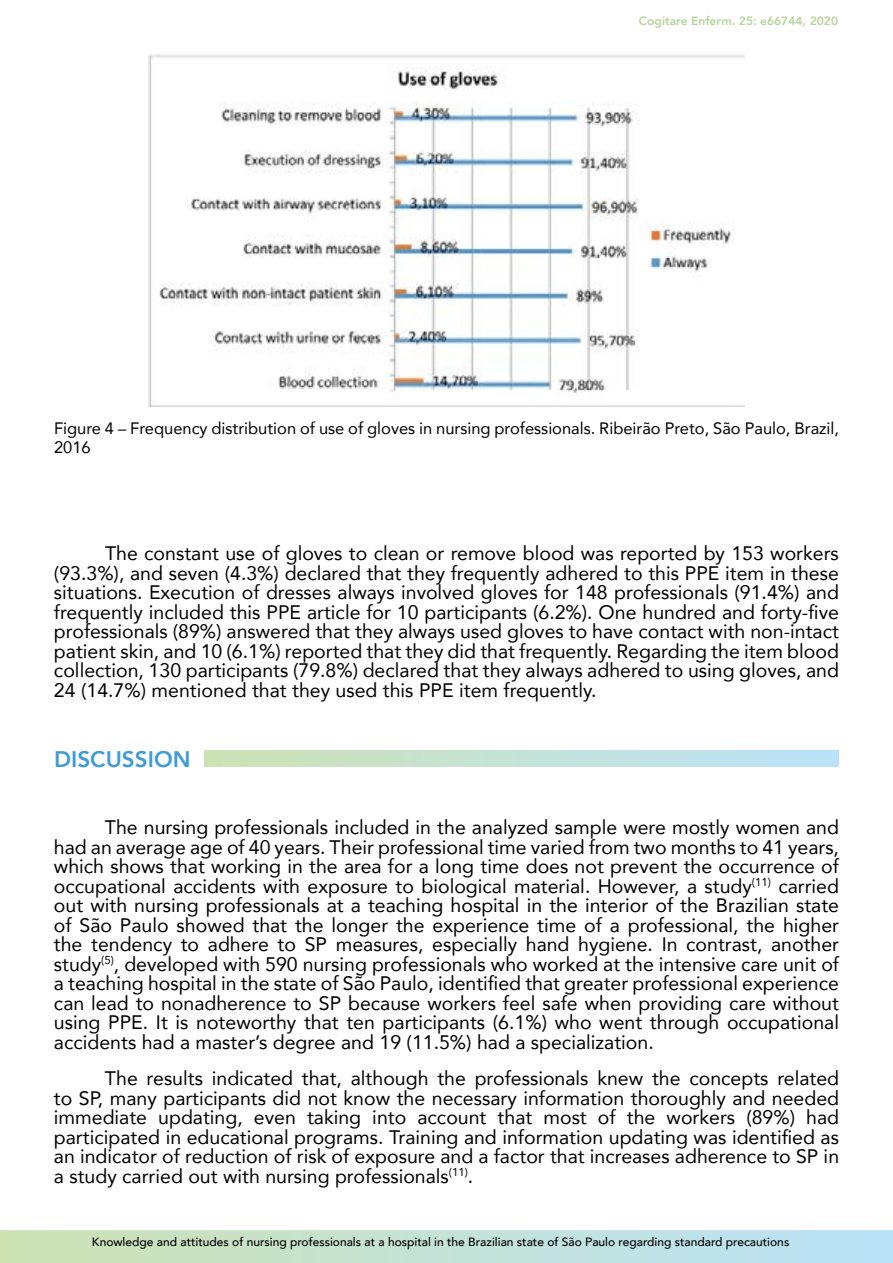
<style>
.page{position:relative;width:893px;height:1263px;background:#fff}
.page>*{position:absolute;margin:0;border:0;box-sizing:border-box;transform-origin:0 0}
.t1{font:800 22.5px "Avenir";color:#409cd4}
.t2{font:19.5px/19.5px "Avenir";color:#000;text-align:justify}
.t3{font:16.5px/18.8px "Avenir";color:#000}
.t4{font:500 12px "Avenir";color:#000}
.t5{font:800 12px "Avenir";color:#b7d69b}
</style>
<div class="page">
<svg style="left:0;top:1230px;width:893px;height:33px;background:#c4e2d6"></svg>
<img style="left:148px;top:54px;width:597px;height:352px">
<div style="left:204px;top:750px;width:635px;height:17px;background:linear-gradient(to right,#cee2b4,#bae3fb)"></div>
<p class="t5" style="left:639px;top:12px;width:201px">Cogitare Enferm. 25: e66744, 2020</p>
<p class="t3" style="left:54px;top:418px;width:787px">Figure 4 – Frequency distribution of use of gloves in nursing professionals. Ribeirão Preto, São Paulo, Brazil,<br>2016</p>
<p class="t2" style="left:54px;top:543px;width:786px;text-indent:51px">The constant use of gloves to clean or remove blood was reported by 153 workers (93.3%), and seven (4.3%) declared that they frequently adhered to this PPE item in these situations. Execution of dresses always involved gloves for 148 professionals (91.4%) and frequently included this PPE article for 10 participants (6.2%). One hundred and forty-five professionals (89%) answered that they always used gloves to have contact with non-intact patient skin, and 10 (6.1%) reported that they did that frequently. Regarding the item blood collection, 130 participants (79.8%) declared that they always adhered to using gloves, and 24 (14.7%) mentioned that they used this PPE item frequently.</p>
<p class="t1" style="left:54px;top:741px;width:138px">DISCUSSION</p>
<p class="t2" style="left:54px;top:817px;width:787px;text-indent:51px">The nursing professionals included in the analyzed sample were mostly women and had an average age of 40 years. Their professional time varied from two months to 41 years, which shows that working in the area for a long time does not prevent the occurrence of occupational accidents with exposure to biological material. However, a study<sup>(11)</sup> carried out with nursing professionals at a teaching hospital in the interior of the Brazilian state of São Paulo showed that the longer the experience time of a professional, the higher the tendency to adhere to SP measures, especially hand hygiene. In contrast, another study<sup>(5)</sup>, developed with 590 nursing professionals who worked at the intensive care unit of a teaching hospital in the state of São Paulo, identified that greater professional experience can lead to nonadherence to SP because workers feel safe when providing care without using PPE. It is noteworthy that ten participants (6.1%) who went through occupational accidents had a master’s degree and 19 (11.5%) had a specialization.</p>
<p class="t2" style="left:54px;top:1068px;width:787px;text-indent:51px">The results indicated that, although the professionals knew the concepts related to SP, many participants did not know the necessary information thoroughly and needed immediate updating, even taking into account that most of the workers (89%) had participated in educational programs. Training and information updating was identified as an indicator of reduction of risk of exposure and a factor that increases adherence to SP in a study carried out with nursing professionals<sup>(11)</sup>.</p>
<p class="t4" style="left:92px;top:1232px;width:699px">Knowledge and attitudes of nursing professionals at a hospital in the Brazilian state of São Paulo regarding standard precautions</p>
</div>
